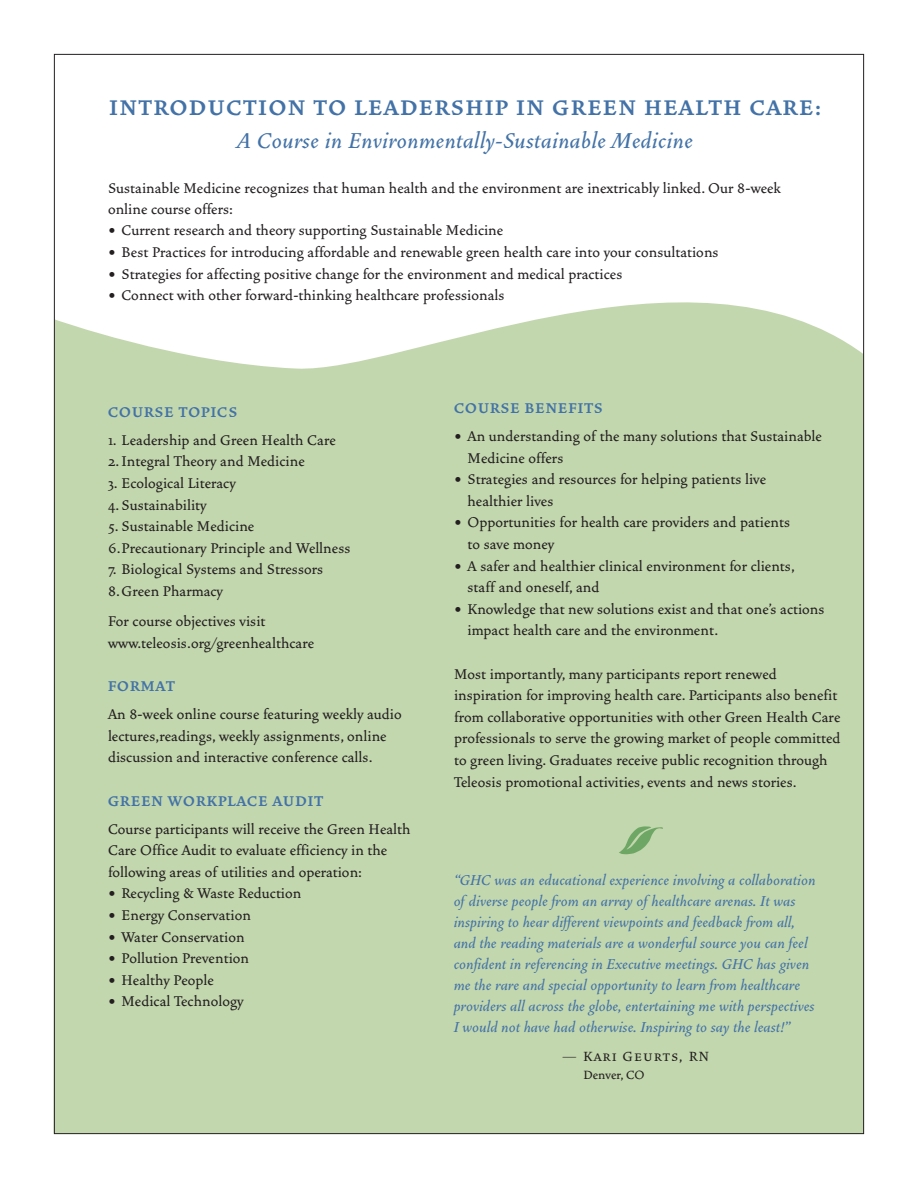
<style>
.page{position:relative;width:918px;height:1188px;background:#fff}
.page>*{position:absolute;margin:0;border:0;box-sizing:border-box;transform-origin:0 0}
.t1{font:italic 500 27px "Vendetta";letter-spacing:.015em;color:#4272a7}
.t2{font:700 26.55px "Vendetta";letter-spacing:.075em;color:#4272a7}
.t3{font:italic 500 18px/21px "Vendetta";letter-spacing:.005em;color:#4272a7}
.t4{font:500 17.7px/21.6px "Vendetta";letter-spacing:.005em;color:#231f20}
.t5{font:700 17.7px "Vendetta";letter-spacing:.065em;color:#4272a7}
.t6{font:16.65px "Vendetta Medium Small Caps";letter-spacing:.06em;color:#231f20}
.t7{font:500 15px "Vendetta";letter-spacing:.005em;color:#231f20}
.s1{font-weight:700}
</style>
<div class="page">
<div style="left:56px;top:302px;width:806px;height:830px;background:#c3d7ae"></div>
<svg style="left:619px;top:826px;width:44px;height:28px"></svg>
<h2 class="t2" style="left:109px;top:97px;width:713px">INTRODUCTION TO LEADERSHIP IN GREEN HEALTH CARE:</h2>
<h1 class="t1" style="left:238px;top:131px;width:456px">A Course in Environmentally-Sustainable Medicine</h1>
<p class="t4" style="left:108px;top:179px;width:674px;line-height:21px">Sustainable Medicine recognizes that human health and the environment are inextricably linked. Our 8-week online course offers:</p>
<p class="t4" style="left:108px;top:221px;width:397px"><span class="s1">•</span> Current research and theory supporting Sustainable Medicine</p>
<p class="t4" style="left:108px;top:243px;width:612px"><span class="s1">•</span> Best Practices for introducing affordable and renewable green health care into your consultations</p>
<p class="t4" style="left:108px;top:264px;width:516px"><span class="s1">•</span> Strategies for affecting positive change for the environment and medical practices</p>
<p class="t4" style="left:108px;top:286px;width:398px"><span class="s1">•</span> Connect with other forward-thinking healthcare professionals</p>
<p class="t5" style="left:108px;top:405px;width:131px">COURSE TOPICS</p>
<p class="t4" style="left:108px;top:431px;width:229px">1. Leadership and Green Health Care</p>
<p class="t4" style="left:108px;top:452px;width:198px">2. Integral Theory and Medicine</p>
<p class="t4" style="left:108px;top:474px;width:129px">3. Ecological Literacy</p>
<p class="t4" style="left:108px;top:495px;width:100px">4. Sustainability</p>
<p class="t4" style="left:108px;top:517px;width:244px">5. Sustainable Medicine<br>6.Precautionary Principle and Wellness</p>
<p class="t4" style="left:108px;top:560px;width:217px">7. Biological Systems and Stressors<br>8.Green Pharmacy</p>
<p class="t4" style="left:108px;top:612px;width:208px">For course objectives visit www.teleosis.org/greenhealthcare</p>
<p class="t5" style="left:108px;top:679px;width:68px">FORMAT</p>
<p class="t4" style="left:108px;top:705px;width:295px">An 8-week online course featuring weekly audio lectures,readings, weekly assignments, online discussion and interactive conference calls.</p>
<p class="t5" style="left:108px;top:794px;width:217px">GREEN WORKPLACE AUDIT</p>
<p class="t4" style="left:108px;top:819px;width:304px">Course participants will receive the Green Health<br>Care Office Audit to evaluate efficiency in the following areas of utilities and operation:</p>
<p class="t4" style="left:108px;top:884px;width:195px"><span class="s1">•</span> Recycling &amp; Waste Reduction</p>
<p class="t4" style="left:108px;top:906px;width:144px"><span class="s1">•</span> Energy Conservation</p>
<p class="t4" style="left:108px;top:927px;width:138px"><span class="s1">•</span> Water Conservation</p>
<p class="t4" style="left:108px;top:949px;width:143px"><span class="s1">•</span> Pollution Prevention</p>
<p class="t4" style="left:108px;top:971px;width:107px"><span class="s1">•</span> Healthy People</p>
<p class="t4" style="left:108px;top:992px;width:137px"><span class="s1">•</span> Medical Technology</p>
<p class="t5" style="left:454px;top:401px;width:150px">COURSE BENEFITS</p>
<p class="t4" style="left:468px;top:427px;width:356px;text-indent:-13px"><span class="s1">•</span> An understanding of the many solutions that Sustainable<br>Medicine offers</p>
<p class="t4" style="left:468px;top:470px;width:300px;text-indent:-13px"><span class="s1">•</span> Strategies and resources for helping patients live healthier lives</p>
<p class="t4" style="left:468px;top:513px;width:324px;text-indent:-13px"><span class="s1">•</span> Opportunities for health care providers and patients to save money</p>
<p class="t4" style="left:468px;top:556px;width:329px;text-indent:-13px"><span class="s1">•</span> A safer and healthier clinical environment for clients, staff and oneself, and</p>
<p class="t4" style="left:468px;top:600px;width:359px;text-indent:-13px"><span class="s1">•</span> Knowledge that new solutions exist and that one’s actions impact health care and the environment.</p>
<p class="t4" style="left:454px;top:664px;width:388px">Most importantly, many participants report renewed inspiration for improving health care. Participants also benefit from collaborative opportunities with other Green Health Care professionals to serve the growing market of people committed to green living. Graduates receive public recognition through Teleosis promotional activities, events and news stories.</p>
<p class="t3" style="left:454px;top:871px;width:363px">“GHC was an educational experience involving a collaboration of diverse people from an array of healthcare arenas. It was inspiring to hear different viewpoints and feedback from all, and the reading materials are a wonderful source you can feel confident in referencing in Executive meetings. GHC has given me the rare and special opportunity to learn from healthcare providers all across the globe, entertaining me with perspectives I would not have had otherwise. Inspiring to say the least!"</p>
<p class="t6" style="left:562px;top:1046px;width:149px">— Kari Geurts, RN</p>
<p class="t7" style="left:583px;top:1070px;width:63px">Denver, CO</p>
</div>
